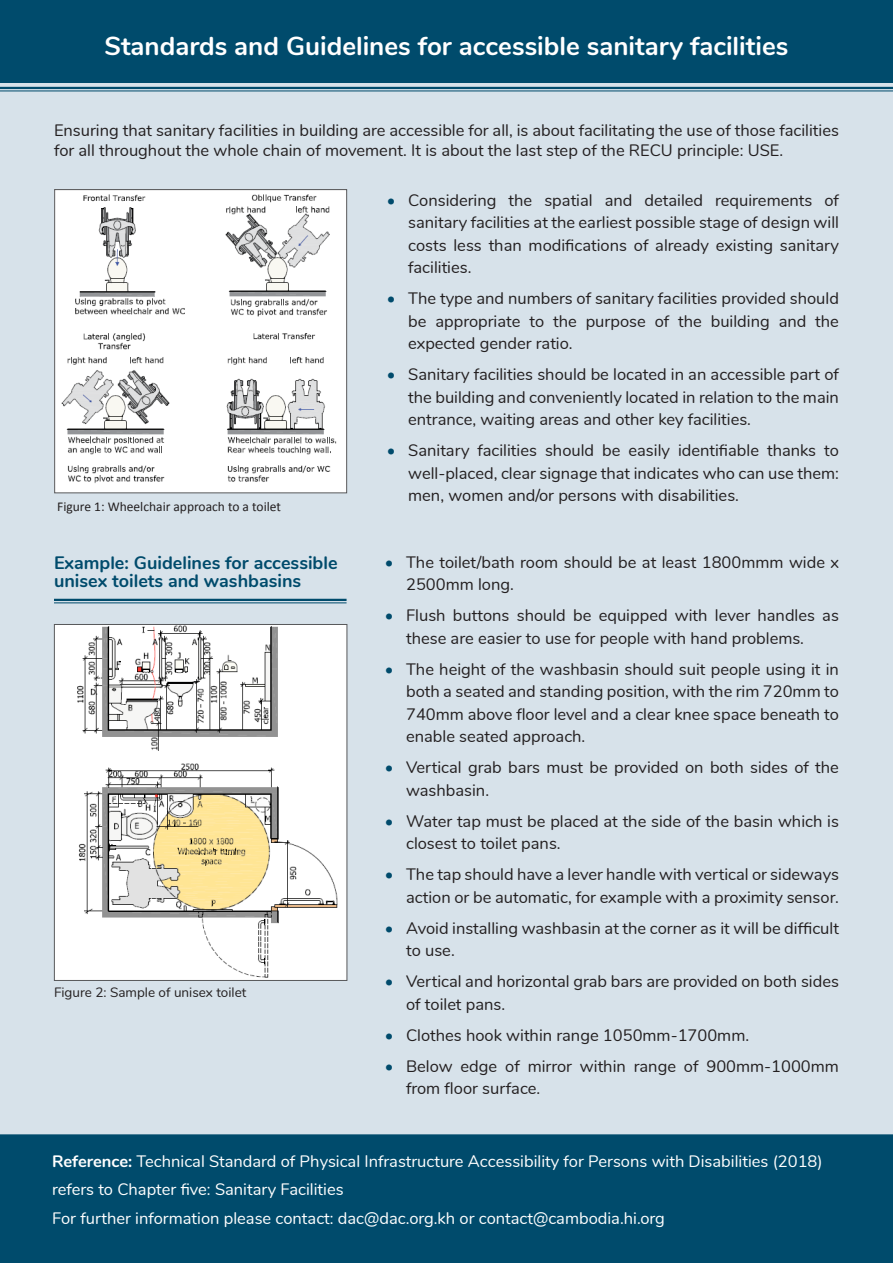
<style>
.page{position:relative;width:893px;height:1263px;background:#fff}
.page>*{position:absolute;margin:0;border:0;box-sizing:border-box;transform-origin:0 0}
.t1{font:700 25.95px "Nunito";color:#fff}
.t2{font:700 18px/18px "Nunito";color:#004b6c}
.t3{font:16.5px/22.5px "Nunito";color:#231f20}
.t4{font:16.5px "Nunito";color:#fff}
.t5{font:13.5px "Calibri";color:#231f20}
.t6{font:13.5px "Nunito";color:#231f20}
.s1{font-weight:700;color:#004b6c}
.s2{color:#004b6c}
.s3{font-weight:700}
</style>
<div class="page">
<div style="left:0;top:54px;width:893px;height:1209px;background:#d7e2ea"></div>
<div style="left:0;top:1134px;width:893px;height:129px;background:#004b6c"></div>
<div style="left:0;top:0;width:893px;height:82px;background:#004b6c"></div>
<hr style="left:0;top:87px;width:893px;height:2px;background:#004b6c">
<hr style="left:0;top:91px;width:893px;height:1px;background:#004b6c">
<hr style="left:54px;top:599px;width:293px;height:2px;background:#004b6c">
<hr style="left:54px;top:602px;width:293px;height:1px;background:#004b6c">
<img style="left:56px;top:626px;width:289px;height:353px">
<div style="left:54px;top:624px;width:293px;height:357px;border:1px solid #57585a"></div>
<img style="left:56px;top:191px;width:289px;height:300px">
<div style="left:54px;top:189px;width:293px;height:304px;border:1px solid #57585a"></div>
<p class="t1" style="left:105px;top:27px;width:685px">Standards and Guidelines for accessible sanitary facilities</p>
<p class="t3" style="left:54px;top:119px;width:786px;line-height:19.8px">Ensuring that sanitary facilities in building are accessible for all, is about facilitating the use of those facilities for all throughout the whole chain of movement. It is about the last step of the RECU principle: USE.</p>
<p class="t5" style="left:57px;top:497px;width:225px">Figure 1: Wheelchair approach to a toilet</p>
<p class="t2" style="left:54px;top:553px;width:285px">Example: Guidelines for accessible unisex toilets and washbasins</p>
<p class="t6" style="left:54px;top:982px;width:194px">Figure 2: Sample of unisex toilet</p>
<p class="t3" style="left:408px;top:188px;width:432px;text-align:justify;text-indent:-21px"><span class="s1">•</span> Considering the spatial and detailed requirements of sanitary facilities at the earliest possible stage of design will costs less than modifications of already existing sanitary facilities.</p>
<p class="t3" style="left:408px;top:286px;width:432px;text-align:justify;text-indent:-21px"><span class="s1">•</span> The type and numbers of sanitary facilities provided should be appropriate to the purpose of the building and the expected gender ratio.</p>
<p class="t3" style="left:408px;top:363px;width:432px;text-align:justify;text-indent:-21px"><span class="s1">•</span> Sanitary facilities should be located in an accessible part of the building and conveniently located in relation to the main entrance, waiting areas and other key facilities.</p>
<p class="t3" style="left:408px;top:439px;width:432px;text-align:justify;text-indent:-21px"><span class="s1">•</span> Sanitary facilities should be easily identifiable thanks to well-placed, clear signage that indicates who can use them: men, women and/or persons with disabilities.</p>
<p class="t3" style="left:406px;top:550px;width:434px;text-indent:-21px"><span class="s2">•</span> The toilet/bath room should be at least 1800mmm wide x<br>2500mm long.</p>
<p class="t3" style="left:406px;top:603px;width:434px;text-indent:-21px"><span class="s2">•</span> Flush buttons should be equipped with lever handles as these are easier to use for people with hand problems.</p>
<p class="t3" style="left:406px;top:657px;width:434px;text-align:justify;text-indent:-21px"><span class="s2">•</span> The height of the washbasin should suit people using it in both a seated and standing position, with the rim 720mm to 740mm above floor level and a clear knee space beneath to enable seated approach.</p>
<p class="t3" style="left:406px;top:755px;width:434px;text-indent:-21px"><span class="s2">•</span> Vertical grab bars must be provided on both sides of the washbasin.</p>
<p class="t3" style="left:406px;top:809px;width:434px;text-indent:-21px"><span class="s2">•</span> Water tap must be placed at the side of the basin which is closest to toilet pans.</p>
<p class="t3" style="left:385px;top:862px;width:456px;text-align:right"><span class="s2">•</span> The tap should have a lever handle with vertical or sideways action or be automatic, for example with a proximity sensor.</p>
<p class="t3" style="left:406px;top:916px;width:434px;text-indent:-21px"><span class="s2">•</span> Avoid installing washbasin at the corner as it will be difficult to use.</p>
<p class="t3" style="left:406px;top:969px;width:434px;text-indent:-21px"><span class="s2">•</span> Vertical and horizontal grab bars are provided on both sides of toilet pans.</p>
<p class="t3" style="left:385px;top:1023px;width:366px"><span class="s2">•</span> Clothes hook within range 1050mm-1700mm.</p>
<p class="t3" style="left:406px;top:1054px;width:434px;text-indent:-21px"><span class="s2">•</span> Below edge of mirror within range of 900mm-1000mm from floor surface.</p>
<p class="t4" style="left:52px;top:1149px;width:772px"><span class="s3">Reference:</span> Technical Standard of Physical Infrastructure Accessibility for Persons with Disabilities (2018)</p>
<p class="t4" style="left:52px;top:1177px;width:293px">refers to Chapter five: Sanitary Facilities</p>
<p class="t4" style="left:52px;top:1206px;width:614px">For further information please contact: dac@dac.org.kh or contact@cambodia.hi.org</p>
</div>
